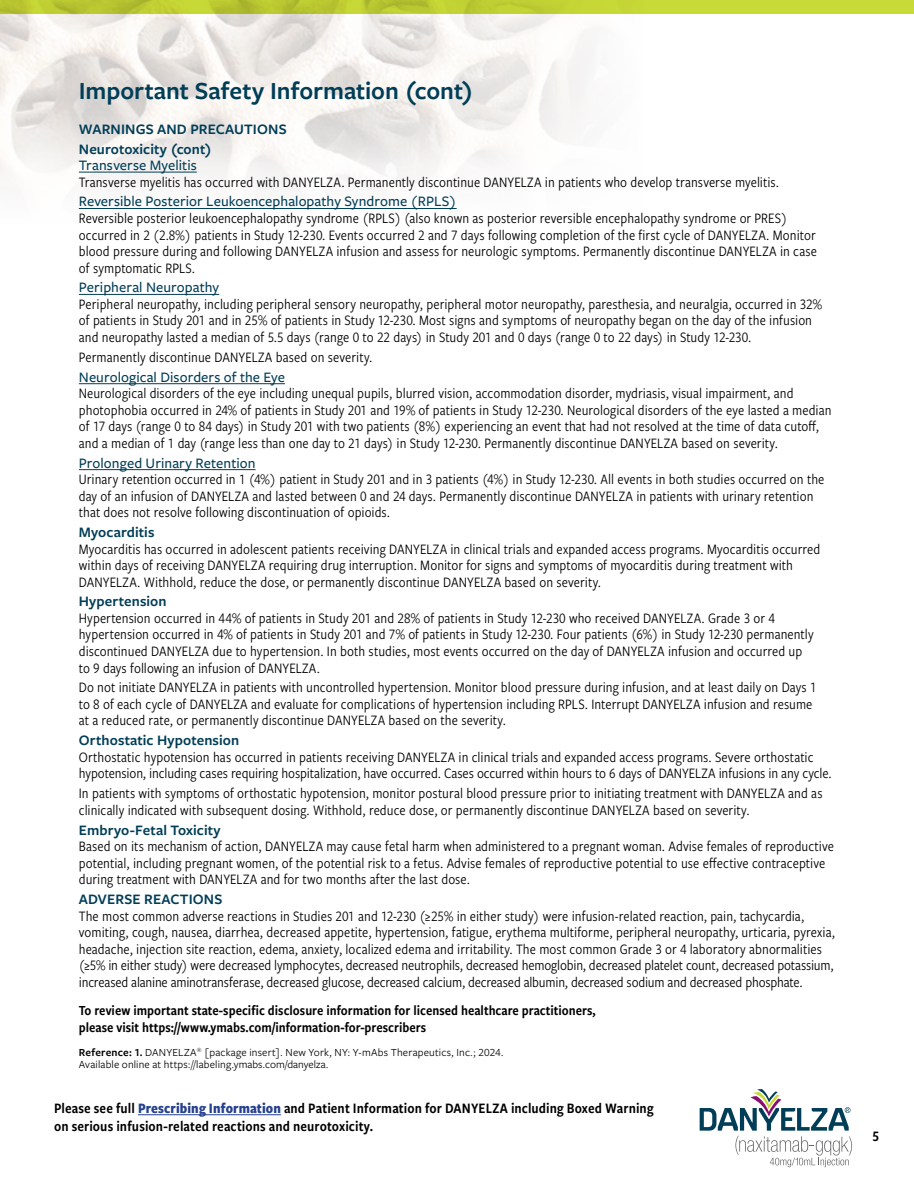
<style>
.page{position:relative;width:914px;height:1193px;background:#fff}
.page>*{position:absolute;margin:0;border:0;box-sizing:border-box;transform-origin:0 0}
.t1{font:600 25.5px "Freight Sans Pro";color:#003d57}
.t2{font:15px/16.5px "Freight Sans Cnd Pro";color:#000}
.t3{font:500 15px "Freight Sans Pro";letter-spacing:.005em;color:#003d57}
.t4{font:15px/18px "Freight Sans Cnd Pro Semi";letter-spacing:.005em;color:#000}
.t5{font:600 15px/19.8px "Freight Sans Pro";letter-spacing:.01em;color:#003d57}
.t6{font:14.4px/17.4px "Freight Sans Cnd Pro Semi";color:#000}
.t7{font:11.25px/12px "Freight Sans Pro";letter-spacing:.015em;color:#000}
.s1{font-weight:600}
.s2{font-family:"Freight Sans Cnd Pro";font-weight:700;color:#25408f}
</style>
<div class="page">
<img style="left:0;top:14px;width:374px;height:281px">
<svg style="left:0;top:0;width:914px;height:14px;fill:#c3d334"></svg>
<svg style="left:699px;top:1089px;width:153px;height:78px"></svg>
<hr style="left:138px;top:1114px;width:143px;height:1px;background:#25408f">
<hr style="left:79px;top:172px;width:118px;height:1px;background:#003d57">
<hr style="left:79px;top:208px;width:377px;height:1px;background:#003d57">
<hr style="left:79px;top:294px;width:140px;height:1px;background:#003d57">
<hr style="left:79px;top:383px;width:206px;height:1px;background:#003d57">
<hr style="left:79px;top:469px;width:177px;height:1px;background:#003d57">
<h1 class="t1" style="left:79px;top:73px;width:396px">Important Safety Information (cont)</h1>
<p class="t5" style="left:79px;top:118px;width:209px">WARNINGS AND PRECAUTIONS<br>Neurotoxicity (cont)</p>
<p class="t3" style="left:79px;top:155px;width:119px">Transverse Myelitis</p>
<p class="t2" style="left:79px;top:173px;width:701px">Transverse myelitis has occurred with DANYELZA. Permanently discontinue DANYELZA in patients who develop transverse myelitis.</p>
<p class="t3" style="left:79px;top:191px;width:379px">Reversible Posterior Leukoencephalopathy Syndrome (RPLS)</p>
<p class="t2" style="left:79px;top:209px;width:739px">Reversible posterior leukoencephalopathy syndrome (RPLS) (also known as posterior reversible encephalopathy syndrome or PRES) occurred in 2 (2.8%) patients in Study 12-230. Events occurred 2 and 7 days following completion of the first cycle of DANYELZA. Monitor blood pressure during and following DANYELZA infusion and assess for neurologic symptoms. Permanently discontinue DANYELZA in case of symptomatic RPLS.</p>
<p class="t3" style="left:79px;top:277px;width:142px">Peripheral Neuropathy</p>
<p class="t2" style="left:79px;top:295px;width:745px">Peripheral neuropathy, including peripheral sensory neuropathy, peripheral motor neuropathy, paresthesia, and neuralgia, occurred in 32% of patients in Study 201 and in 25% of patients in Study 12-230. Most signs and symptoms of neuropathy began on the day of the infusion and neuropathy lasted a median of 5.5 days (range 0 to 22 days) in Study 201 and 0 days (range 0 to 22 days) in Study 12-230.</p>
<p class="t2" style="left:79px;top:348px;width:295px">Permanently discontinue DANYELZA based on severity.</p>
<p class="t3" style="left:79px;top:367px;width:207px">Neurological Disorders of the Eye</p>
<p class="t2" style="left:79px;top:384px;width:754px">Neurological disorders of the eye including unequal pupils, blurred vision, accommodation disorder, mydriasis, visual impairment, and photophobia occurred in 24% of patients in Study 201 and 19% of patients in Study 12-230. Neurological disorders of the eye lasted a median of 17 days (range 0 to 84 days) in Study 201 with two patients (8%) experiencing an event that had not resolved at the time of data cutoff, and a median of 1 day (range less than one day to 21 days) in Study 12-230. Permanently discontinue DANYELZA based on severity.</p>
<p class="t3" style="left:79px;top:452px;width:178px">Prolonged Urinary Retention</p>
<p class="t2" style="left:79px;top:470px;width:747px">Urinary retention occurred in 1 (4%) patient in Study 201 and in 3 patients (4%) in Study 12-230. All events in both studies occurred on the day of an infusion of DANYELZA and lasted between 0 and 24 days. Permanently discontinue DANYELZA in patients with urinary retention that does not resolve following discontinuation of opioids.</p>
<p class="t5" style="left:79px;top:521px;width:77px">Myocarditis</p>
<p class="t2" style="left:79px;top:540px;width:743px">Myocarditis has occurred in adolescent patients receiving DANYELZA in clinical trials and expanded access programs. Myocarditis occurred within days of receiving DANYELZA requiring drug interruption. Monitor for signs and symptoms of myocarditis during treatment with<br>DANYELZA. Withhold, reduce the dose, or permanently discontinue DANYELZA based on severity.</p>
<p class="t5" style="left:79px;top:591px;width:89px">Hypertension</p>
<p class="t2" style="left:79px;top:609px;width:736px">Hypertension occurred in 44% of patients in Study 201 and 28% of patients in Study 12-230 who received DANYELZA. Grade 3 or 4 hypertension occurred in 4% of patients in Study 201 and 7% of patients in Study 12-230. Four patients (6%) in Study 12-230 permanently discontinued DANYELZA due to hypertension. In both studies, most events occurred on the day of DANYELZA infusion and occurred up to 9 days following an infusion of DANYELZA.</p>
<p class="t2" style="left:79px;top:678px;width:739px">Do not initiate DANYELZA in patients with uncontrolled hypertension. Monitor blood pressure during infusion, and at least daily on Days 1 to 8 of each cycle of DANYELZA and evaluate for complications of hypertension including RPLS. Interrupt DANYELZA infusion and resume at a reduced rate, or permanently discontinue DANYELZA based on the severity.</p>
<p class="t5" style="left:79px;top:730px;width:162px">Orthostatic Hypotension</p>
<p class="t2" style="left:79px;top:748px;width:754px">Orthostatic hypotension has occurred in patients receiving DANYELZA in clinical trials and expanded access programs. Severe orthostatic hypotension, including cases requiring hospitalization, have occurred. Cases occurred within hours to 6 days of DANYELZA infusions in any cycle.</p>
<p class="t2" style="left:79px;top:784px;width:745px">In patients with symptoms of orthostatic hypotension, monitor postural blood pressure prior to initiating treatment with DANYELZA and as clinically indicated with subsequent dosing. Withhold, reduce dose, or permanently discontinue DANYELZA based on severity.</p>
<p class="t5" style="left:79px;top:819px;width:143px">Embryo-Fetal Toxicity</p>
<p class="t2" style="left:79px;top:837px;width:756px">Based on its mechanism of action, DANYELZA may cause fetal harm when administered to a pregnant woman. Advise females of reproductive potential, including pregnant women, of the potential risk to a fetus. Advise females of reproductive potential to use effective contraceptive during treatment with DANYELZA and for two months after the last dose.</p>
<p class="t5" style="left:79px;top:888px;width:145px">ADVERSE REACTIONS</p>
<p class="t2" style="left:79px;top:906px;width:757px">The most common adverse reactions in Studies 201 and 12-230 (≥25% in either study) were infusion-related reaction, pain, tachycardia, vomiting, cough, nausea, diarrhea, decreased appetite, hypertension, fatigue, erythema multiforme, peripheral neuropathy, urticaria, pyrexia, headache, injection site reaction, edema, anxiety, localized edema and irritability. The most common Grade 3 or 4 laboratory abnormalities (≥5% in either study) were decreased lymphocytes, decreased neutrophils, decreased hemoglobin, decreased platelet count, decreased potassium, increased alanine aminotransferase, decreased glucose, decreased calcium, decreased albumin, decreased sodium and decreased phosphate.</p>
<p class="t6" style="left:79px;top:1000px;width:518px">To review important state-specific disclosure information for licensed healthcare practitioners, please visit https://www.ymabs.com/information-for-prescribers</p>
<p class="t7" style="left:79px;top:1045px;width:426px"><span class="s1">Reference: 1.</span> DANYELZA<sup>®</sup> [package insert]. New York, NY: Y-mAbs Therapeutics, Inc.; 2024.<br>Available online at https://labeling.ymabs.com/danyelza.</p>
<p class="t4" style="left:54px;top:1098px;width:601px">Please see full <span class="s2">Prescribing Information</span> and Patient Information for DANYELZA including Boxed Warning on serious infusion-related reactions and neurotoxicity.</p>
<p class="t4" style="left:872px;top:1126px;width:8px">5</p>
</div>
